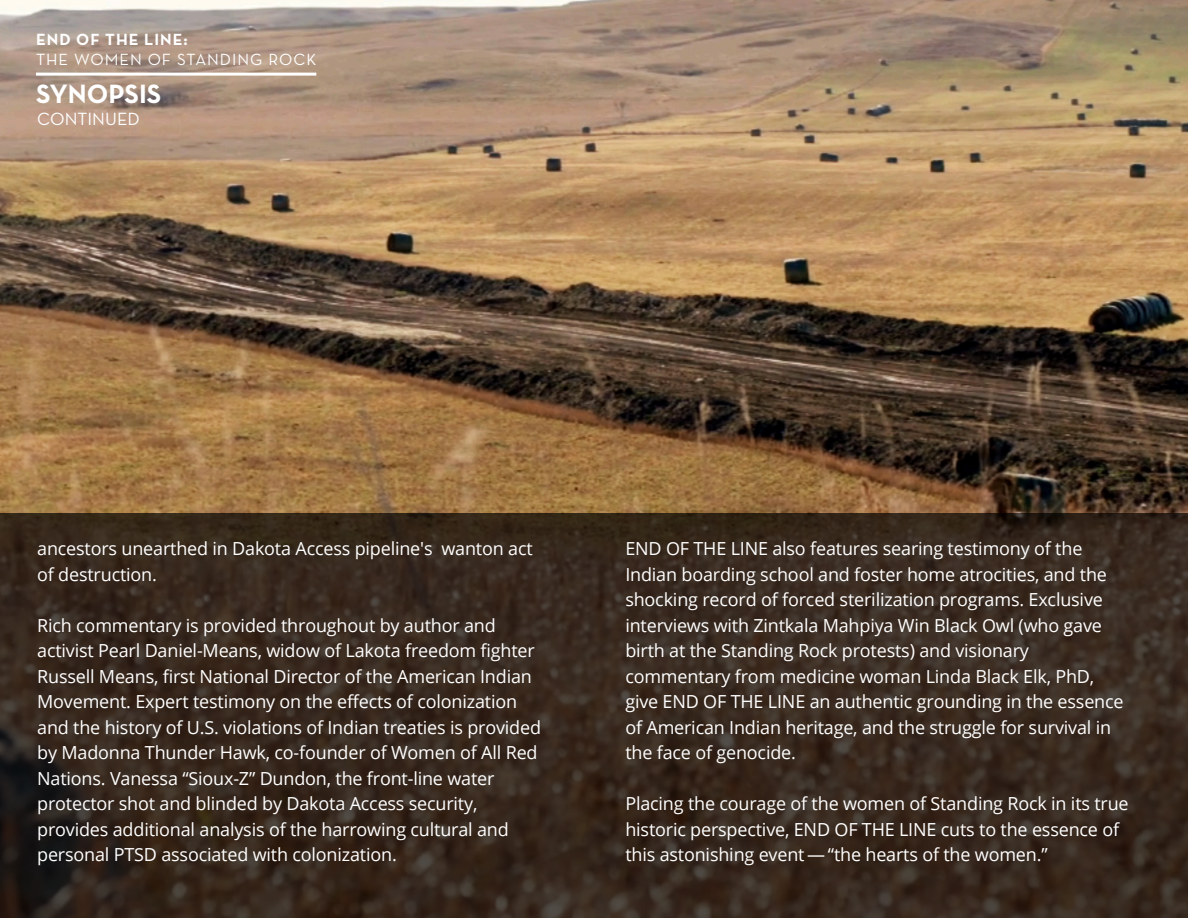
<style>
.page{position:relative;width:1188px;height:918px;background:#fff}
.page>*{position:absolute;margin:0;border:0;box-sizing:border-box;transform-origin:0 0}
.t1{font:700 27px "Neutra Text";color:#fff}
.t2{font:18px/25.5px "Open Sans";letter-spacing:-.01em;color:#fff}
.t3{font:18px "Neutra Text";color:#fff}
.t4{font:16.5px/19.8px "Neutra Text";letter-spacing:.06em;color:#fff}
.s1{font-weight:700}
</style>
<div class="page">
<img style="left:0;top:0;width:1188px;height:513px">
<svg style="left:0;top:513px;width:1188px;height:405px;background:#36281e"></svg>
<hr style="left:36px;top:73px;width:280px;height:3px;background:#fff">
<p class="t4" style="left:36px;top:29px;width:282px"><span class="s1">END OF THE LINE:<br></span>THE WOMEN OF STANDING ROCK</p>
<p class="t1" style="left:36px;top:77px;width:127px">SYNOPSIS</p>
<p class="t3" style="left:37px;top:108px;width:104px">CONTINUED</p>
<p class="t2" style="left:37px;top:536px;width:497px">ancestors unearthed in Dakota Access pipeline's wanton act of destruction.</p>
<p class="t2" style="left:37px;top:612px;width:505px">Rich commentary is provided throughout by author and activist Pearl Daniel-Means, widow of Lakota freedom fighter Russell Means, first National Director of the American Indian Movement. Expert testimony on the effects of colonization and the history of U.S. violations of Indian treaties is provided by Madonna Thunder Hawk, co-founder of Women of All Red Nations. Vanessa “Sioux-Z” Dundon, the front-line water protector shot and blinded by Dakota Access security, provides additional analysis of the harrowing cultural and personal PTSD associated with colonization.</p>
<p class="t2" style="left:625px;top:536px;width:500px">END OF THE LINE also features searing testimony of the Indian boarding school and foster home atrocities, and the shocking record of forced sterilization programs. Exclusive interviews with Zintkala Mahpiya Win Black Owl (who gave birth at the Standing Rock protests) and visionary commentary from medicine woman Linda Black Elk, PhD, give END OF THE LINE an authentic grounding in the essence of American Indian heritage, and the struggle for survival in the face of genocide.</p>
<p class="t2" style="left:625px;top:791px;width:505px">Placing the courage of the women of Standing Rock in its true historic perspective, END OF THE LINE cuts to the essence of this astonishing event — “the hearts of the women.”</p>
</div>
